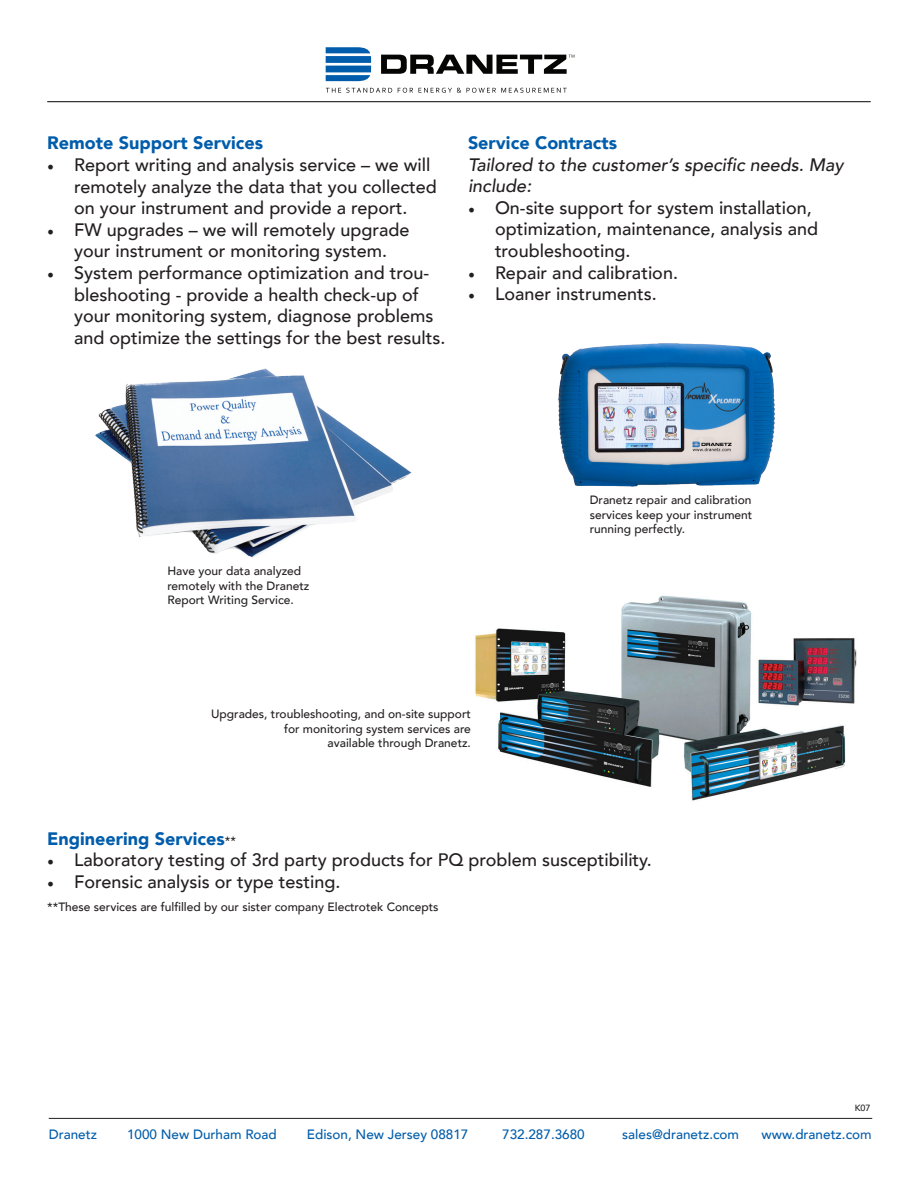
<style>
.page{position:relative;width:918px;height:1188px;background:#fff}
.page>*{position:absolute;margin:0;border:0;box-sizing:border-box;transform-origin:0 0}
.t1{font:500 18px/21.6px "Avenir";color:#231f20}
.t2{font:900 18px "Avenir";color:#015dab}
.t3{font:italic 500 18px/21.6px "Avenir";color:#231f20}
.t4{font:500 13.5px "Avenir";color:#015dab}
.t5{font:500 12px/14.4px "Avenir";color:#231f20;text-align:right}
.t6{font:500 9px "Avenir";color:#231f20}
.s1{font-family:"Minion Pro";font-weight:400}
.s2{font-weight:500;font-size:12px;color:#231f20}
.s3{color:#135ead}
</style>
<div class="page">
<img style="left:475px;top:595px;width:382px;height:206px">
<hr style="left:49px;top:1118px;width:823px;height:1px;background:#231f20">
<img style="left:95px;top:368px;width:317px;height:190px">
<svg style="left:326px;top:47px;width:45px;height:34px"></svg>
<svg style="left:326px;top:88px;width:66px;height:5px"></svg>
<svg style="left:398px;top:88px;width:15px;height:5px"></svg>
<svg style="left:419px;top:88px;width:42px;height:5px"></svg>
<svg style="left:467px;top:88px;width:100px;height:5px"></svg>
<svg style="left:381px;top:55px;width:193px;height:19px"></svg>
<hr style="left:47px;top:101px;width:824px;height:1px;background:#231f20">
<img style="left:559px;top:344px;width:216px;height:143px">
<p class="t2" style="left:47px;top:128px;width:217px">Remote Support Services</p>
<p class="t1" style="left:74px;top:153px;width:364px;text-indent:-27px"><span class="s1">•</span> Report writing and analysis service – we will remotely analyze the data that you collected on your instrument and provide a report.</p>
<p class="t1" style="left:47px;top:218px;width:364px;text-align:center"><span class="s1">•</span> FW upgrades – we will remotely upgrade your instrument or monitoring system.</p>
<p class="t1" style="left:74px;top:261px;width:373px;text-indent:-27px"><span class="s1">•</span> System performance optimization and trou&shy;bleshooting - provide a health check-up of your monitoring system, diagnose problems and optimize the settings for the best results.</p>
<p class="t2" style="left:468px;top:127px;width:151px">Service Contracts</p>
<p class="t3" style="left:468px;top:154px;width:377px">Tailored to the customer’s specific needs. May include:</p>
<p class="t1" style="left:495px;top:196px;width:325px;text-indent:-27px"><span class="s1">•</span> On-site support for system installation, optimization, maintenance, analysis and troubleshooting.</p>
<p class="t1" style="left:468px;top:261px;width:212px"><span class="s1">•</span> Repair and calibration.</p>
<p class="t1" style="left:468px;top:282px;width:190px"><span class="s1">•</span> Loaner instruments.</p>
<p class="t5" style="left:167px;top:563px;width:144px;text-align:left">Have your data analyzed remotely with the Dranetz<br>Report Writing Service.</p>
<p class="t5" style="left:590px;top:492px;width:164px;text-align:justify">Dranetz repair and calibration services keep your instrument running perfectly.</p>
<p class="t5" style="left:211px;top:706px;width:261px">Upgrades, troubleshooting, and on-site support for monitoring system services are<br>available through Dranetz.</p>
<p class="t2" style="left:47px;top:823px;width:190px">Engineering Services<span class="s2">**</span></p>
<p class="t1" style="left:47px;top:848px;width:606px"><span class="s1">•</span> Laboratory testing of 3rd party products for PQ problem susceptibility.</p>
<p class="t1" style="left:47px;top:870px;width:295px"><span class="s1">•</span> Forensic analysis or type testing.</p>
<p class="t5" style="left:47px;top:899px;width:393px">**These services are fulfilled by our sister company Electrotek Concepts</p>
<p class="t6" style="left:855px;top:1100px;width:17px">K07</p>
<p class="t4" style="left:49px;top:1122px;width:50px">Dranetz</p>
<p class="t4" style="left:127px;top:1122px;width:151px">1000 New Durham Road</p>
<p class="t4" style="left:307px;top:1122px;width:163px">Edison, New Jersey 08817</p>
<p class="t4" style="left:502px;top:1122px;width:84px">732.287.3680</p>
<p class="t4" style="left:622px;top:1122px;width:118px">sales@dranetz.com</p>
<p class="t4" style="left:762px;top:1122px;width:112px">www.dranetz.co<span class="s3">m</span></p>
</div>
